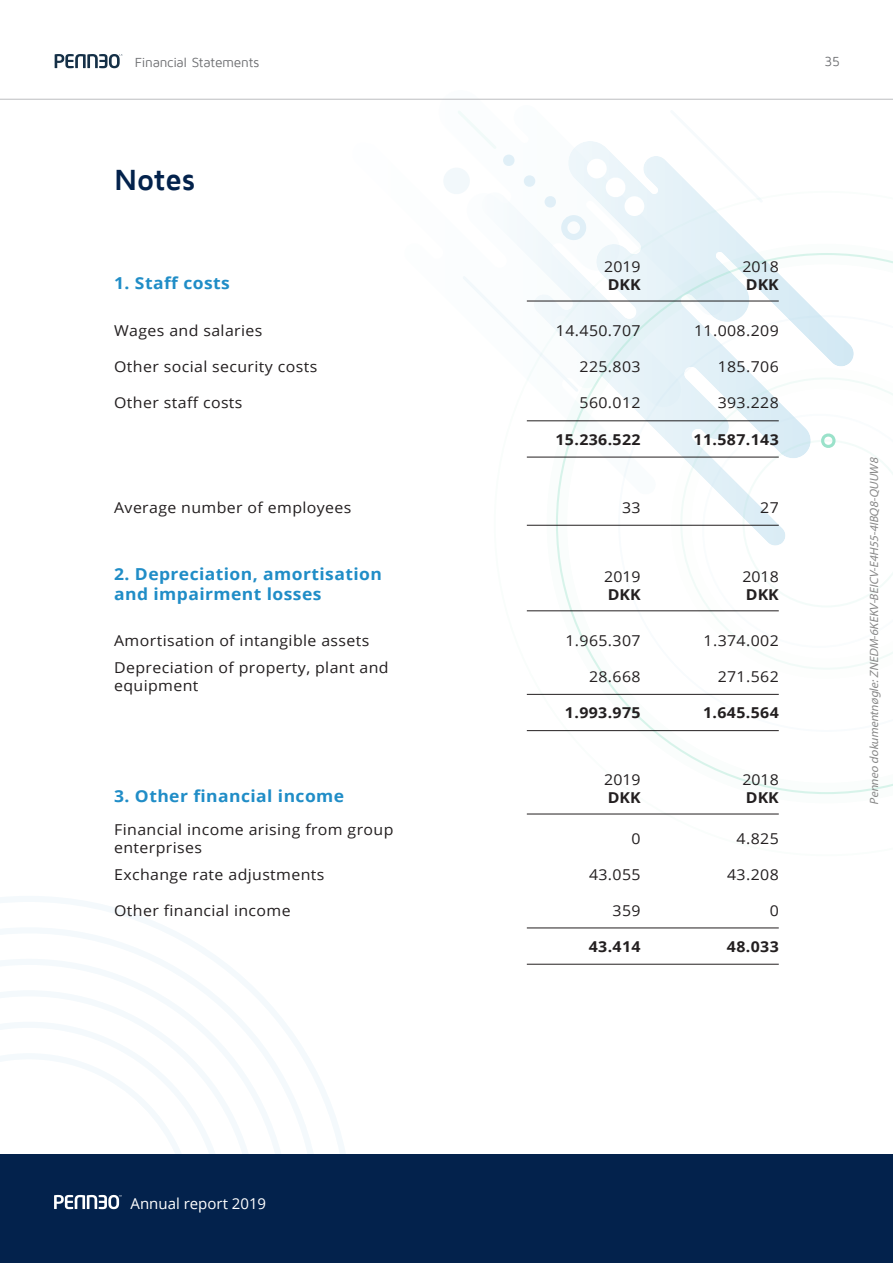
<style>
.page{position:relative;width:893px;height:1263px;background:#fff}
.page>*{position:absolute;margin:0;border:0;box-sizing:border-box;transform-origin:0 0}
.t1{font:700 30px "Maven Pro";letter-spacing:-.01em;color:#03224c}
.t2{font:700 16.5px/19.8px "Open Sans";letter-spacing:.025em;color:#208dc7;scale:1.06 1}
.t3{font:15px/18px "Open Sans";letter-spacing:.025em;color:#231f20;scale:1.06 1}
.t4{font:700 15px "Open Sans";letter-spacing:.025em;color:#231f20;scale:1.06 1}
.t5{font:15px "Open Sans";color:#fff}
.t6{font:13.5px "Maven Pro";letter-spacing:-.015em;color:#6d6e71}
.t7{font:italic 12px "Myriad Pro";color:#888}
</style>
<div class="page">
<svg style="left:0;top:896px;width:345px;height:258px"></svg>
<svg style="left:0;top:927px;width:321px;height:227px"></svg>
<svg style="left:259px;top:959px;width:31px;height:94px"></svg>
<svg style="left:0;top:945px;width:259px;height:108px"></svg>
<svg style="left:507px;top:141px;width:163px;height:50px"></svg>
<svg style="left:458px;top:111px;width:38px;height:38px"></svg>
<svg style="left:606px;top:177px;width:38px;height:14px"></svg>
<div style="left:587px;top:159px;width:20px;height:19px;background:#fff;border-radius:10px"></div>
<svg style="left:503px;top:155px;width:33px;height:32px"></svg>
<svg style="left:670px;top:165px;width:26px;height:26px"></svg>
<svg style="left:463px;top:276px;width:31px;height:33px"></svg>
<div style="left:443px;top:168px;width:27px;height:26px;background:#f2f8fb;border-radius:50%"></div>
<svg style="left:494px;top:191px;width:285px;height:624px"></svg>
<svg style="left:547px;top:244px;width:346px;height:559px"></svg>
<svg style="left:702px;top:414px;width:191px;height:234px"></svg>
<div style="left:0;top:1154px;width:893px;height:109px;background:#03224c"></div>
<svg style="left:0;top:1053px;width:295px;height:157px"></svg>
<hr style="left:527px;top:420px;width:252px;height:1px;background:#231f20">
<hr style="left:527px;top:694px;width:252px;height:1px;background:#231f20">
<hr style="left:527px;top:927px;width:252px;height:1px;background:#231f20">
<hr style="left:527px;top:457px;width:252px;height:1px;background:#231f20">
<hr style="left:527px;top:730px;width:252px;height:1px;background:#231f20">
<hr style="left:527px;top:964px;width:252px;height:1px;background:#231f20">
<hr style="left:527px;top:525px;width:252px;height:1px;background:#231f20">
<hr style="left:527px;top:301px;width:252px;height:1px;background:#231f20">
<hr style="left:527px;top:610px;width:252px;height:1px;background:#231f20">
<hr style="left:527px;top:814px;width:252px;height:1px;background:#231f20">
<hr style="left:0;top:99px;width:893px;height:1px;background:#bcbdc0">
<svg style="left:55px;top:54px;width:67px;height:14px"></svg>
<p class="t6" style="left:135px;top:58px;width:126px">Financial Statements</p>
<p class="t6" style="left:824px;top:57px;width:17px">35</p>
<h1 class="t1" style="left:114px;top:168px;width:83px">Notes</h1>
<p class="t2" style="left:114px;top:275px;width:111px">1. Staff costs</p>
<p class="t3" style="left:114px;top:323px;width:141px">Wages and salaries</p>
<p class="t3" style="left:114px;top:359px;width:193px">Other social security costs</p>
<p class="t3" style="left:114px;top:395px;width:123px">Other staff costs</p>
<p class="t3" style="left:114px;top:499px;width:225px">Average number of employees</p>
<p class="t2" style="left:114px;top:566px;width:254px">2. Depreciation, amortisation and impairment losses</p>
<p class="t3" style="left:114px;top:632px;width:242px">Amortisation of intangible assets</p>
<p class="t3" style="left:114px;top:660px;width:260px">Depreciation of property, plant and equipment</p>
<p class="t2" style="left:114px;top:787px;width:218px">3. Other financial income</p>
<p class="t3" style="left:114px;top:822px;width:265px">Financial income arising from group enterprises</p>
<p class="t3" style="left:114px;top:866px;width:200px">Exchange rate adjustments</p>
<p class="t3" style="left:114px;top:902px;width:168px">Other financial income</p>
<p class="t3" style="left:604px;top:259px;width:36px">2019</p>
<p class="t4" style="left:608px;top:278px;width:33px">DKK</p>
<p class="t3" style="left:742px;top:259px;width:36px">2018</p>
<p class="t4" style="left:746px;top:278px;width:33px">DKK</p>
<p class="t3" style="left:556px;top:323px;width:81px">14.450.707</p>
<p class="t3" style="left:694px;top:323px;width:81px">11.008.209</p>
<p class="t3" style="left:579px;top:359px;width:59px">225.803</p>
<p class="t3" style="left:718px;top:359px;width:59px">185.706</p>
<p class="t3" style="left:579px;top:395px;width:59px">560.012</p>
<p class="t3" style="left:718px;top:395px;width:59px">393.228</p>
<p class="t4" style="left:555px;top:433px;width:82px">15.236.522</p>
<p class="t4" style="left:694px;top:433px;width:82px">11.587.143</p>
<p class="t3" style="left:622px;top:499px;width:19px">33</p>
<p class="t3" style="left:760px;top:499px;width:19px">27</p>
<p class="t3" style="left:604px;top:568px;width:36px">2019</p>
<p class="t4" style="left:608px;top:588px;width:33px">DKK</p>
<p class="t3" style="left:742px;top:568px;width:36px">2018</p>
<p class="t4" style="left:746px;top:588px;width:33px">DKK</p>
<p class="t3" style="left:565px;top:632px;width:72px">1.965.307</p>
<p class="t3" style="left:704px;top:632px;width:72px">1.374.002</p>
<p class="t3" style="left:589px;top:669px;width:50px">28.668</p>
<p class="t3" style="left:718px;top:669px;width:59px">271.562</p>
<p class="t4" style="left:565px;top:707px;width:73px">1.993.975</p>
<p class="t4" style="left:703px;top:707px;width:73px">1.645.564</p>
<p class="t3" style="left:604px;top:772px;width:36px">2019</p>
<p class="t4" style="left:608px;top:791px;width:33px">DKK</p>
<p class="t3" style="left:742px;top:772px;width:36px">2018</p>
<p class="t4" style="left:746px;top:791px;width:33px">DKK</p>
<p class="t7" style="left:869px;top:805px;width:350px;rotate:-90deg">Penneo dokumentnøgle:ZNEDM-6KEKV-BEICV-E4H55-4IBQ8-QUUW8</p>
<p class="t3" style="left:631px;top:831px;width:10px">0</p>
<p class="t3" style="left:737px;top:831px;width:41px">4.825</p>
<p class="t3" style="left:589px;top:866px;width:50px">43.055</p>
<p class="t3" style="left:613px;top:902px;width:28px">359</p>
<p class="t3" style="left:727px;top:866px;width:50px">43.208</p>
<p class="t3" style="left:770px;top:902px;width:10px">0</p>
<p class="t4" style="left:589px;top:940px;width:50px">43.414</p>
<p class="t4" style="left:727px;top:940px;width:50px">48.033</p>
<p class="t5" style="left:131px;top:1197px;width:137px">Annual report 2019</p>
</div>
